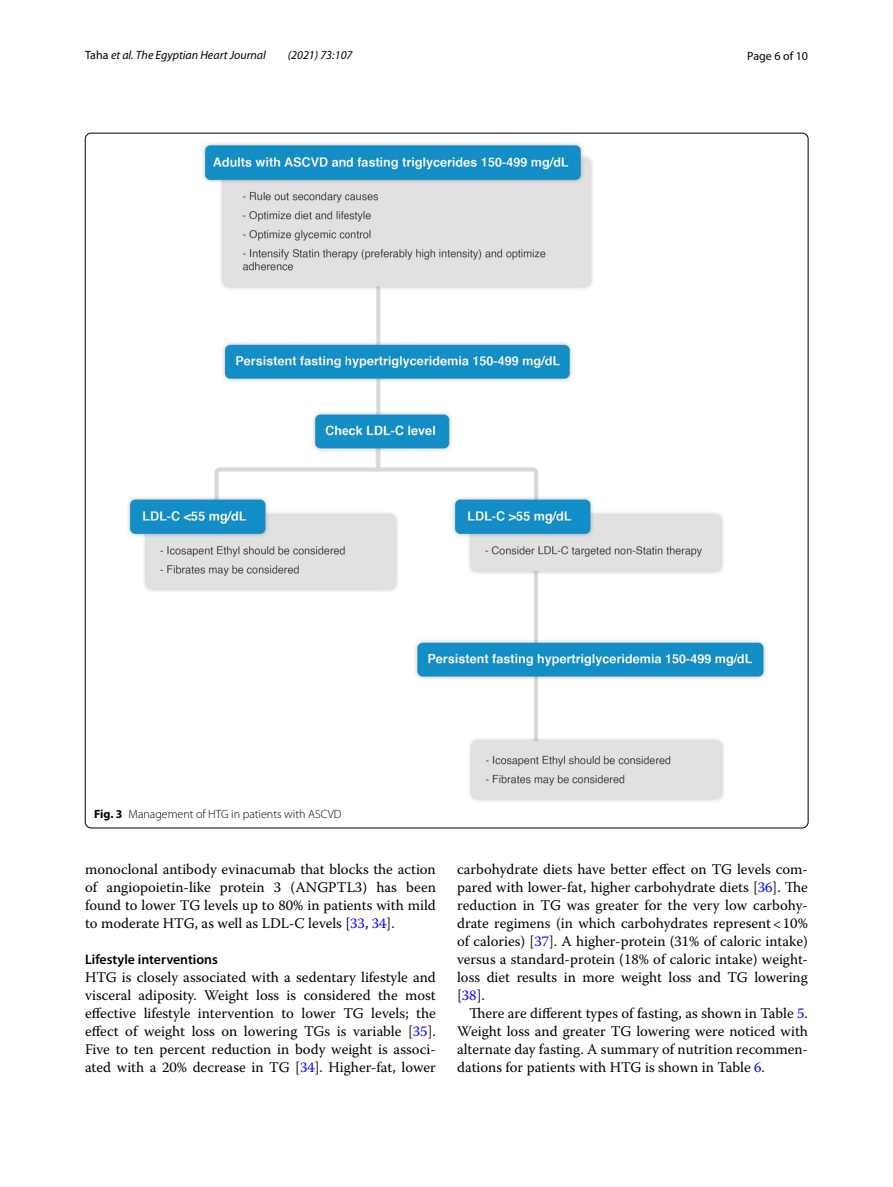
<style>
.page{position:relative;width:893px;height:1187px;background:#fff}
.page>*{position:absolute;margin:0;border:0;box-sizing:border-box;transform-origin:0 0}
.t1{font:14.7px/18px "Warnock Pro";color:#000;text-align:justify}
.t2{font:600 13.8px "Myriad Pro";color:#000}
.t3{font:italic 12px "Myriad Pro";color:#000}
.t4{font:300 12px "Myriad Pro";color:#000}
.t5{font:12px "Myriad Pro";color:#000}
.s1{font-style:normal}
.s2{font-weight:700}
.s3{color:#00f}
</style>
<div class="page">
<img style="left:128px;top:142px;width:638px;height:659px">
<p class="t3" style="left:85px;top:48px;width:182px"><span class="s1">Taha</span> et al. The Egyptian Heart Journal</p>
<p class="t3" style="left:288px;top:48px;width:66px">(2021) 73:107</p>
<p class="t5" style="left:747px;top:48px;width:62px">Page 6 of 10</p>
<p class="t4" style="left:94px;top:806px;width:249px"><span class="s2">Fig. 3</span> Management of HTG in patients with ASCVD</p>
<p class="t1" style="left:85px;top:860px;width:352px">monoclonal antibody evinacumab that blocks the action of angiopoietin-like protein 3 (ANGPTL3) has been found to lower TG levels up to 80% in patients with mild to moderate HTG, as well as LDL-C levels [<span class="s3">33</span>, <span class="s3">34</span>].</p>
<p class="t2" style="left:85px;top:950px;width:134px">Lifestyle interventions</p>
<p class="t1" style="left:85px;top:968px;width:352px">HTG is closely associated with a sedentary lifestyle and visceral adiposity. Weight loss is considered the most effective lifestyle intervention to lower TG levels; the effect of weight loss on lowering TGs is variable [<span class="s3">35</span>].<br>Five to ten percent reduction in body weight is associ&shy;ated with a 20% decrease in TG [<span class="s3">34</span>]. Higher-fat, lower</p>
<p class="t1" style="left:457px;top:860px;width:352px">carbohydrate diets have better effect on TG levels com&shy;pared with lower-fat, higher carbohydrate diets [<span class="s3">36</span>]. The reduction in TG was greater for the very low carbohy&shy;drate regimens (in which carbohydrates represent&lt;10% of calories) [<span class="s3">37</span>]. A higher-protein (31% of caloric intake) versus a standard-protein (18% of caloric intake) weight&shy;loss diet results in more weight loss and TG lowering [<span class="s3">38</span>].</p>
<p class="t1" style="left:457px;top:1004px;width:352px;text-indent:12px">There are different types of fasting, as shown in Table <span class="s3">5</span>.<br>Weight loss and greater TG lowering were noticed with alternate day fasting. A summary of nutrition recommen&shy;dations for patients with HTG is shown in Table <span class="s3">6</span>.</p>
</div>
